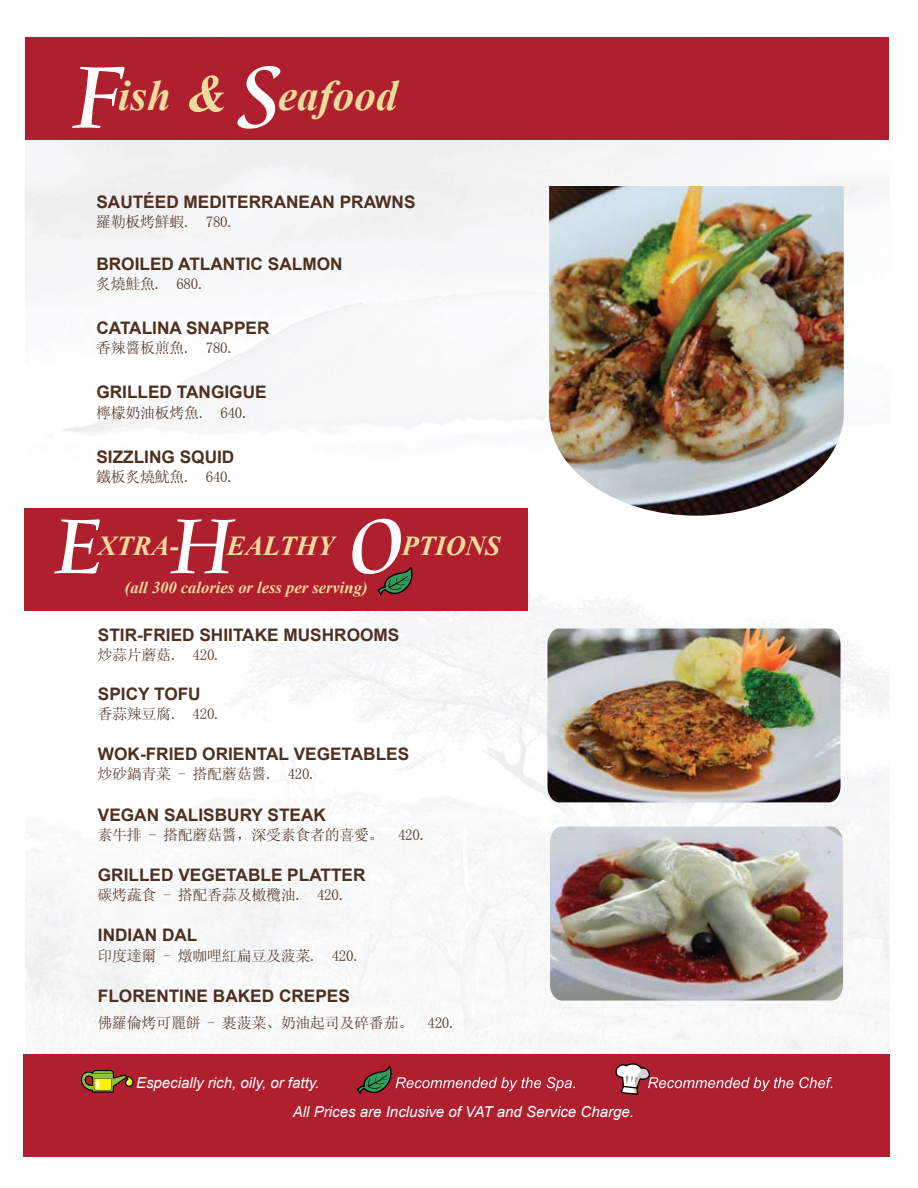
<style>
.page{position:relative;width:918px;height:1188px;background:#fff}
.page>*{position:absolute;margin:0;border:0;box-sizing:border-box;transform-origin:0 0}
.t1{font:96.6px "Cataneo BT";color:#fff}
.t2{font:85.2px "Cataneo BT";color:#fff}
.t3{font:italic 700 43.05px "Times New Roman";color:#eedb9e}
.t4{font:italic 700 27.3px "Times New Roman";color:#eedb9e}
.t5{font:700 17.25px "Arial";color:#4f2f1d}
.t6{font:italic 700 16.5px "Times New Roman";color:#eedb9e}
.t7{font:15px "Sim Sun";letter-spacing:-.02em;color:#4f2f1d}
.t8{font:italic 15px "Arial";color:#fff}
.s1{font-size:53.1px}
</style>
<div class="page">
<img style="left:25px;top:140px;width:864px;height:914px">
<div style="left:25px;top:37px;width:864px;height:103px;background:#b01f2e"></div>
<div style="left:23px;top:1054px;width:866px;height:103px;background:#b01f2e"></div>
<svg style="left:615px;top:1063px;width:217px;height:32px"></svg>
<svg style="left:547px;top:1077px;width:28px;height:14px"></svg>
<svg style="left:356px;top:1066px;width:185px;height:29px"></svg>
<svg style="left:81px;top:1070px;width:53px;height:23px"></svg>
<img style="left:549px;top:186px;width:295px;height:330px">
<img style="left:548px;top:628px;width:293px;height:174px">
<img style="left:550px;top:827px;width:293px;height:174px">
<div style="left:24px;top:508px;width:504px;height:102px;background:#b01f2e"></div>
<svg style="left:377px;top:567px;width:36px;height:29px"></svg>
<h1 class="t1" style="left:73px;top:37px;width:211px">F S</h1>
<h3 class="t3" style="left:118px;top:66px;width:281px">ish <span class="s1">&amp;</span> eafood</h3>
<p class="t5" style="left:96px;top:190px;width:321px">SAUTÉED MEDITERRANEAN PRAWNS</p>
<p class="t7" style="left:96px;top:214px;width:140px">羅勒板烤鮮蝦. 780.</p>
<p class="t5" style="left:96px;top:253px;width:248px">BROILED ATLANTIC SALMON</p>
<p class="t7" style="left:96px;top:277px;width:111px">炙燒鮭魚. 680.</p>
<p class="t5" style="left:96px;top:317px;width:175px">CATALINA SNAPPER</p>
<p class="t7" style="left:96px;top:341px;width:140px">香辣醬板煎魚. 780.</p>
<p class="t5" style="left:96px;top:381px;width:172px">GRILLED TANGIGUE</p>
<p class="t7" style="left:96px;top:405px;width:155px">檸檬奶油板烤魚. 640.</p>
<p class="t5" style="left:96px;top:445px;width:140px">SIZZLING SQUID</p>
<p class="t7" style="left:96px;top:469px;width:140px">鐵板炙燒魷魚. 640.</p>
<h2 class="t2" style="left:349px;top:493px;width:56px">O</h2>
<h2 class="t2" style="left:55px;top:493px;width:182px">E H</h2>
<p class="t6" style="left:125px;top:576px;width:244px">(all 300 calories or less per serving)</p>
<h3 class="t4" style="left:98px;top:527px;width:82px">XTRA-</h3>
<h3 class="t4" style="left:227px;top:527px;width:109px">EALTHY</h3>
<h3 class="t4" style="left:402px;top:527px;width:100px">PTIONS</h3>
<p class="t5" style="left:98px;top:624px;width:303px">STIR-FRIED SHIITAKE MUSHROOMS</p>
<p class="t7" style="left:98px;top:647px;width:126px">炒蒜片蘑菇. 420.</p>
<p class="t5" style="left:98px;top:683px;width:104px">SPICY TOFU</p>
<p class="t7" style="left:98px;top:706px;width:126px">香蒜辣豆腐. 420.</p>
<p class="t5" style="left:98px;top:743px;width:313px">WOK-FRIED ORIENTAL VEGETABLES</p>
<p class="t7" style="left:98px;top:767px;width:221px">炒砂鍋青菜 - 搭配蘑菇醬. 420.</p>
<p class="t5" style="left:98px;top:803px;width:230px">VEGAN SALISBURY STEAK</p>
<p class="t7" style="left:98px;top:827px;width:331px">素牛排 - 搭配蘑菇醬，深受素食者的喜愛。 420.</p>
<p class="t5" style="left:98px;top:864px;width:269px">GRILLED VEGETABLE PLATTER</p>
<p class="t7" style="left:98px;top:887px;width:250px">碳烤蔬食 - 搭配香蒜及橄欖油. 420.</p>
<p class="t5" style="left:98px;top:924px;width:101px">INDIAN DAL</p>
<p class="t7" style="left:98px;top:948px;width:265px">印度達爾 - 燉咖哩紅扁豆及菠菜. 420.</p>
<p class="t5" style="left:98px;top:984px;width:254px">FLORENTINE BAKED CREPES</p>
<p class="t7" style="left:98px;top:1015px;width:361px">佛羅倫烤可麗餅 - 裹菠菜、奶油起司及碎番茄。 420.</p>
<p class="t8" style="left:136px;top:1073px;width:185px">Especially rich, oily, or fatty.</p>
<p class="t8" style="left:293px;top:1102px;width:343px">All Prices are Inclusive of VAT and Service Charge.</p>
</div>
